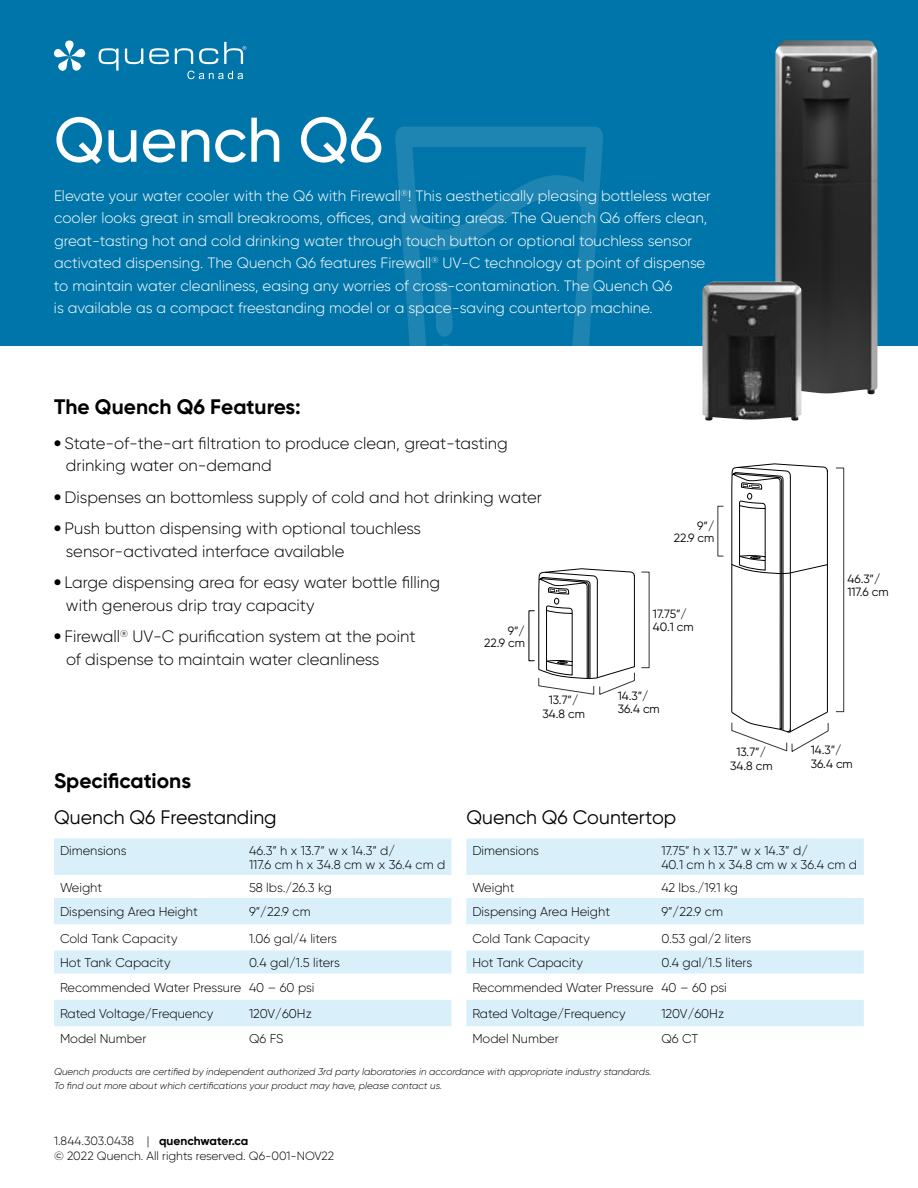
<style>
.page{position:relative;width:918px;height:1188px;background:#fff}
.page>*{position:absolute;margin:0;border:0;box-sizing:border-box;transform-origin:0 0}
.t1{font:500 63px "Gilroy";color:#fff}
.t2{font:700 21px "Gilroy";color:#000}
.t3{font:19.5px "Gilroy";color:#000}
.t4{font:300 16.5px/22.5px "Gilroy";color:#000}
.t5{font:300 15px/22.5px "Gilroy";color:#fff}
.t6{font:300 12.75px/13.5px "Gilroy";color:#000}
.t7{font:12px/13.5px "Gilroy";color:#000}
.t8{font:300 12px/15px "Gilroy";color:#000}
.t9{font:italic 300 9.75px/13.5px "Gilroy";color:#000}
.s1{font-weight:800}
.s2{font-weight:700}
</style>
<div class="page">
<div style="left:0;top:0;width:918px;height:345px;background:#0075a9"></div>
<svg style="left:395px;top:127px;width:208px;height:219px"></svg>
<svg style="left:400px;top:175px;width:198px;height:75px"></svg>
<svg style="left:437px;top:344px;width:17px;height:2px"></svg>
<svg style="left:434px;top:281px;width:19px;height:56px"></svg>
<img style="left:775px;top:40px;width:103px;height:354px">
<img style="left:702px;top:282px;width:99px;height:139px">
<svg style="left:538px;top:568px;width:97px;height:127px"></svg>
<svg style="left:731px;top:464px;width:98px;height:288px"></svg>
<svg style="left:54px;top:839px;width:398px;height:187px;fill:#d9f0fa"></svg>
<svg style="left:466px;top:839px;width:398px;height:187px;fill:#d9f0fa"></svg>
<svg style="left:99px;top:48px;width:20px;height:23px"></svg>
<svg style="left:125px;top:49px;width:18px;height:15px"></svg>
<svg style="left:149px;top:48px;width:20px;height:16px"></svg>
<svg style="left:175px;top:48px;width:18px;height:16px"></svg>
<svg style="left:187px;top:71px;width:56px;height:8px"></svg>
<svg style="left:199px;top:42px;width:47px;height:22px"></svg>
<div style="left:65px;top:41px;width:9px;height:16px;background:#fff;border-radius:4px"></div>
<svg style="left:54px;top:49px;width:31px;height:22px"></svg>
<h1 class="t1" style="left:54px;top:101px;width:331px">Quench Q6</h1>
<p class="t5" style="left:54px;top:184px;width:659px">Elevate your water cooler with the Q6 with Firewall<sup>®</sup>! This aesthetically pleasing bottleless water cooler looks great in small breakrooms, offices, and waiting areas. The Quench Q6 offers clean, great-tasting hot and cold drinking water through touch button or optional touchless sensor activated dispensing. The Quench Q6 features Firewall<sup>®</sup> UV-C technology at point of dispense to maintain water cleanliness, easing any worries of cross-contamination. The Quench Q6<br>is available as a compact freestanding model or a space-saving countertop machine.</p>
<h2 class="t2" style="left:54px;top:394px;width:248px">The Quench Q6 Features:</h2>
<p class="t4" style="left:66px;top:432px;width:443px;text-indent:-12px"><span class="s1">•</span> State-of-the-art filtration to produce clean, great-tasting drinking water on-demand</p>
<p class="t4" style="left:54px;top:486px;width:490px"><span class="s1">•</span> Dispenses an bottomless supply of cold and hot drinking water</p>
<p class="t4" style="left:66px;top:517px;width:357px;text-indent:-12px"><span class="s1">•</span> Push button dispensing with optional touchless sensor-activated interface available</p>
<p class="t4" style="left:66px;top:571px;width:376px;text-indent:-12px"><span class="s1">•</span> Large dispensing area for easy water bottle filling with generous drip tray capacity</p>
<p class="t4" style="left:66px;top:625px;width:351px;text-indent:-12px"><span class="s1">•</span> Firewall<sup>®</sup> UV-C purification system at the point of dispense to maintain water cleanliness</p>
<p class="t7" style="left:674px;top:520px;width:42px;line-height:12px;text-align:right">9”/<br>22.9 cm</p>
<p class="t7" style="left:653px;top:607px;width:36px">17.75”/</p>
<p class="t7" style="left:508px;top:623px;width:19px">9”/</p>
<p class="t7" style="left:653px;top:620px;width:42px">40.1 cm</p>
<p class="t7" style="left:484px;top:635px;width:42px">22.9 cm</p>
<p class="t7" style="left:542px;top:693px;width:44px;text-align:center">13.7”/<br>34.8 cm</p>
<p class="t7" style="left:618px;top:689px;width:43px">14.3”/<br>36.4 cm</p>
<p class="t7" style="left:730px;top:745px;width:44px;text-align:center">13.7”/<br>34.8 cm</p>
<p class="t7" style="left:848px;top:572px;width:43px">46.3”/<br>117.6 cm</p>
<p class="t7" style="left:811px;top:743px;width:43px">14.3”/<br>36.4 cm</p>
<h2 class="t2" style="left:54px;top:767px;width:139px">Specifications</h2>
<h3 class="t3" style="left:54px;top:805px;width:224px">Quench Q6 Freestanding</h3>
<h3 class="t3" style="left:466px;top:805px;width:211px">Quench Q6 Countertop</h3>
<p class="t6" style="left:60px;top:844px;width:68px">Dimensions</p>
<p class="t6" style="left:249px;top:844px;width:198px">46.3” h x 13.7” w x 14.3” d/<br>117.6 cm h x 34.8 cm w x 36.4 cm d</p>
<p class="t6" style="left:60px;top:880px;width:44px">Weight</p>
<p class="t6" style="left:249px;top:880px;width:84px">58 lbs./26.3 kg</p>
<p class="t6" style="left:60px;top:905px;width:139px">Dispensing Area Height</p>
<p class="t6" style="left:249px;top:905px;width:63px">9”/22.9 cm</p>
<p class="t6" style="left:60px;top:931px;width:119px">Cold Tank Capacity</p>
<p class="t6" style="left:249px;top:931px;width:90px">1.06 gal/4 liters</p>
<p class="t6" style="left:60px;top:956px;width:112px">Hot Tank Capacity</p>
<p class="t6" style="left:472px;top:844px;width:68px">Dimensions</p>
<p class="t6" style="left:661px;top:844px;width:197px">17.75” h x 13.7” w x 14.3” d/<br>40.1 cm h x 34.8 cm w x 36.4 cm d</p>
<p class="t6" style="left:472px;top:880px;width:44px">Weight</p>
<p class="t6" style="left:661px;top:880px;width:78px">42 lbs./19.1 kg</p>
<p class="t6" style="left:472px;top:905px;width:139px">Dispensing Area Height</p>
<p class="t6" style="left:661px;top:905px;width:63px">9”/22.9 cm</p>
<p class="t6" style="left:472px;top:931px;width:119px">Cold Tank Capacity</p>
<p class="t6" style="left:661px;top:931px;width:92px">0.53 gal/2 liters</p>
<p class="t6" style="left:472px;top:956px;width:112px">Hot Tank Capacity</p>
<p class="t6" style="left:472px;top:950px;width:281px;line-height:24.6px;text-indent:189px">0.4 gal/1.5 liters<br>Recommended Water Pressure 40 – 60 psi</p>
<p class="t6" style="left:472px;top:1007px;width:155px">Rated Voltage/Frequency</p>
<p class="t6" style="left:661px;top:1007px;width:64px">120V/60Hz</p>
<p class="t6" style="left:472px;top:1031px;width:88px">Model Number</p>
<p class="t6" style="left:661px;top:1031px;width:39px">Q6 CT</p>
<p class="t9" style="left:54px;top:1065px;width:599px">Quench products are certified by independent authorized 3rd party laboratories in accordance with appropriate industry standards.<br>To find out more about which certifications your product may have, please contact us.</p>
<p class="t6" style="left:60px;top:950px;width:281px;line-height:24.6px;text-indent:189px">0.4 gal/1.5 liters<br>Recommended Water Pressure 40 – 60 psi</p>
<p class="t6" style="left:60px;top:1007px;width:155px">Rated Voltage/Frequency</p>
<p class="t6" style="left:249px;top:1007px;width:64px">120V/60Hz</p>
<p class="t6" style="left:60px;top:1031px;width:88px">Model Number</p>
<p class="t6" style="left:249px;top:1031px;width:36px">Q6 FS</p>
<p class="t8" style="left:54px;top:1134px;width:282px">1.844.303.0438 | <span class="s2">quenchwater.ca<br></span>© 2022 Quench. All rights reserved. Q6-001-NOV22</p>
</div>
